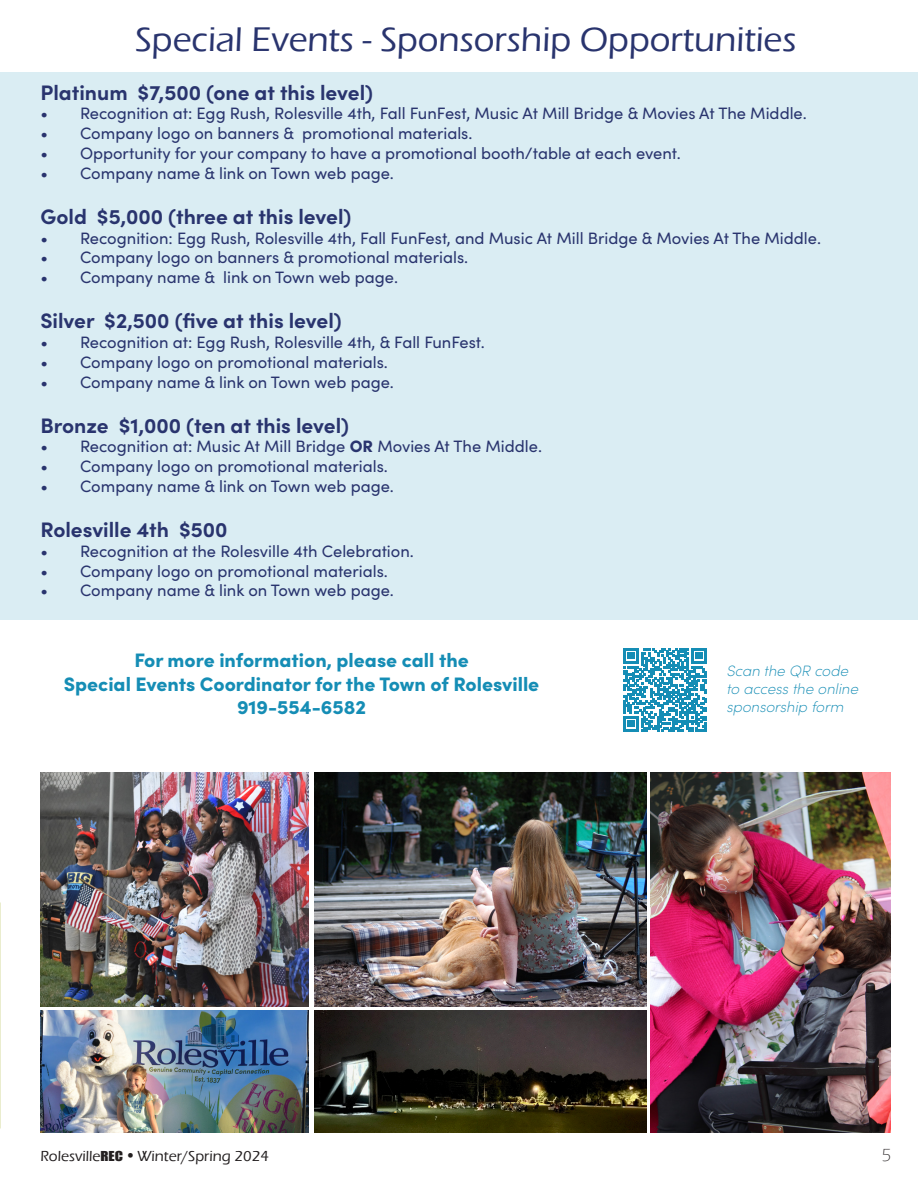
<style>
.page{position:relative;width:918px;height:1188px;background:#fff}
.page>*{position:absolute;margin:0;border:0;box-sizing:border-box;transform-origin:0 0}
.t1{font:500 35.25px "Eras ITC";color:#29346e}
.t2{font:700 21px "Sofia Pro";color:#29346e}
.t3{font:900 19.5px "Sofia Pro";color:#158db5}
.t4{font:300 18px "Eras ITC";color:#231f20}
.t5{font:16.5px "Sofia Pro";color:#29346e}
.t6{font:italic 200 15px "Sofia Pro";color:#158db5}
.t7{font:500 15px "Eras ITC";color:#231f20}
.s1{font-weight:900}
.s2{font-family:"Impact";font-weight:400;font-size:12.6px}
.s3{font-family:"Calibri";font-weight:400}
</style>
<div class="page">
<div style="left:0;top:72px;width:918px;height:548px;background:#daedf3"></div>
<img style="left:651px;top:772px;width:240px;height:361px">
<img style="left:314px;top:1011px;width:333px;height:122px">
<svg style="left:623px;top:648px;width:84px;height:84px"></svg>
<img style="left:314px;top:772px;width:332px;height:234px">
<img style="left:40px;top:772px;width:269px;height:235px">
<img style="left:40px;top:1011px;width:269px;height:122px">
<p class="t1" style="left:135px;top:20px;width:663px">Special Events - Sponsorship Opportunities</p>
<p class="t2" style="left:40px;top:76px;width:334px">Platinum $7,500 (one at this level)</p>
<p class="t5" style="left:40px;top:102px;width:768px">• Recognition at: Egg Rush, Rolesville 4th, Fall FunFest, Music At Mill Bridge &amp; Movies At The Middle.</p>
<p class="t5" style="left:40px;top:121px;width:433px">• Company logo on banners &amp; promotional materials.</p>
<p class="t5" style="left:40px;top:141px;width:642px">• Opportunity for your company to have a promotional booth/table at each event.</p>
<p class="t5" style="left:40px;top:161px;width:355px">• Company name &amp; link on Town web page.</p>
<p class="t2" style="left:40px;top:200px;width:312px">Gold $5,000 (three at this level)</p>
<p class="t5" style="left:40px;top:226px;width:782px">• Recognition: Egg Rush, Rolesville 4th, Fall FunFest, and Music At Mill Bridge &amp; Movies At The Middle.</p>
<p class="t5" style="left:40px;top:246px;width:429px">• Company logo on banners &amp; promotional materials.</p>
<p class="t5" style="left:40px;top:265px;width:359px">• Company name &amp; link on Town web page.</p>
<p class="t2" style="left:40px;top:305px;width:303px">Silver $2,500 (five at this level)</p>
<p class="t5" style="left:40px;top:330px;width:446px">• Recognition at: Egg Rush, Rolesville 4th, &amp; Fall FunFest.</p>
<p class="t5" style="left:40px;top:350px;width:349px">• Company logo on promotional materials.</p>
<p class="t5" style="left:40px;top:370px;width:355px">• Company name &amp; link on Town web page.</p>
<p class="t2" style="left:40px;top:409px;width:310px">Bronze $1,000 (ten at this level)</p>
<p class="t5" style="left:40px;top:435px;width:503px">• Recognition at: Music At Mill Bridge <span class="s1">OR</span> Movies At The Middle.</p>
<p class="t5" style="left:40px;top:454px;width:349px">• Company logo on promotional materials.</p>
<p class="t5" style="left:40px;top:474px;width:355px">• Company name &amp; link on Town web page.</p>
<p class="t2" style="left:40px;top:513px;width:189px">Rolesville 4th $500</p>
<p class="t5" style="left:40px;top:539px;width:375px">• Recognition at the Rolesville 4th Celebration.</p>
<p class="t5" style="left:40px;top:559px;width:349px">• Company logo on promotional materials.</p>
<p class="t5" style="left:40px;top:579px;width:355px">• Company name &amp; link on Town web page.</p>
<p class="t3" style="left:134px;top:645px;width:336px">For more information, please call the</p>
<p class="t3" style="left:64px;top:669px;width:477px">Special Events Coordinator for the Town of Rolesville</p>
<p class="t3" style="left:237px;top:692px;width:131px">919-554-6582</p>
<p class="t6" style="left:726px;top:660px;width:123px">Scan the QR code</p>
<p class="t6" style="left:726px;top:678px;width:133px">to access the online</p>
<p class="t6" style="left:726px;top:696px;width:119px">sponsorship form</p>
<p class="t7" style="left:40px;top:1148px;width:230px">Rolesville<span class="s2">REC</span> <span class="s3">•</span> Winter/Spring 2024</p>
<p class="t4" style="left:881px;top:1145px;width:11px">5</p>
</div>
